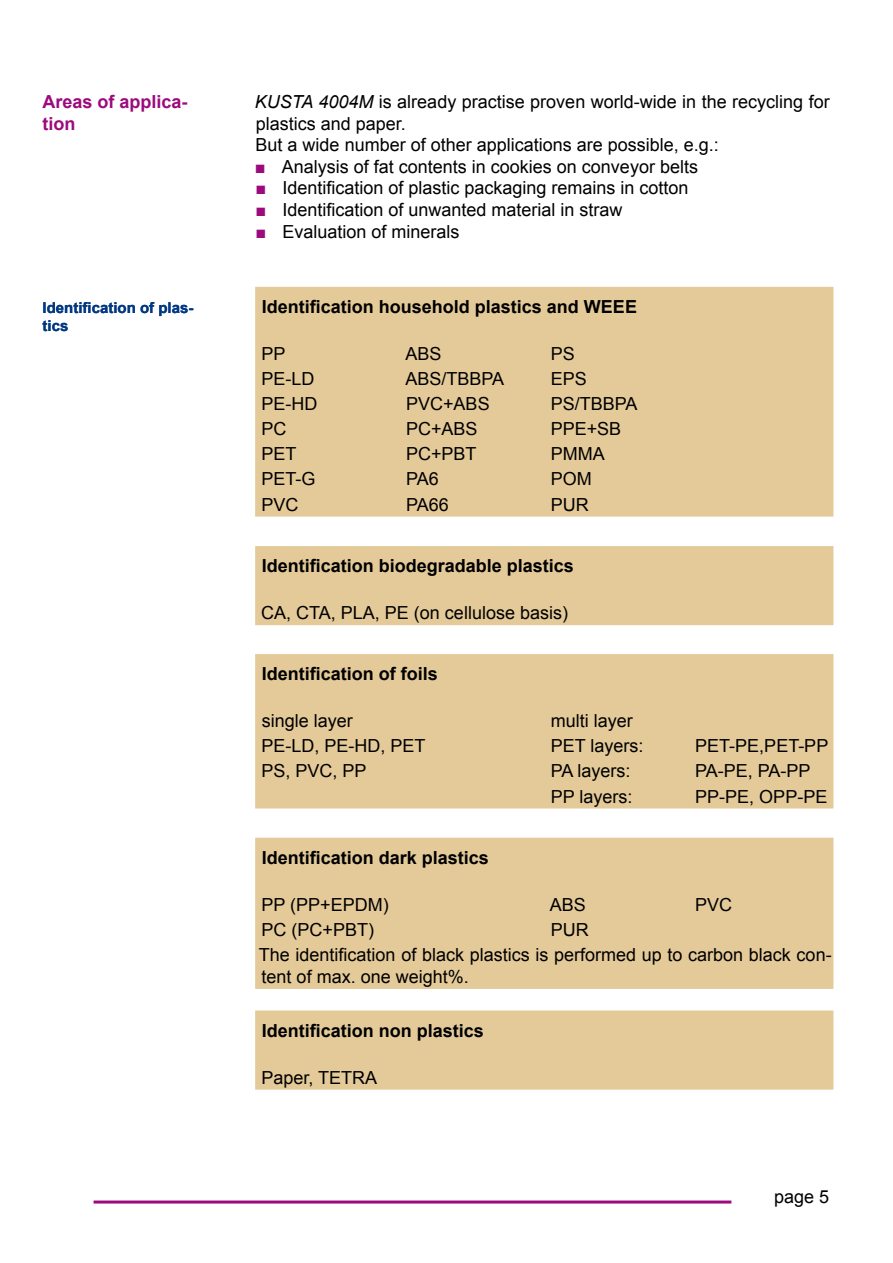
<style>
.page{position:relative;width:893px;height:1263px;background:#fff}
.page>*{position:absolute;margin:0;border:0;box-sizing:border-box;transform-origin:0 0}
.t1{font:18px/25.3px "Arial";color:#000}
.t2{font:700 18px "Arial";color:#000}
.t3{font:700 18px/21.6px "Arial";color:#9c0a7d}
.t4{font:18px/21.6px "Arial";color:#9c0a7d;text-align:justify}
.t5{font:700 15px/18px "Arial";color:#003882}
.s1{font-style:italic}
</style>
<div class="page">
<hr style="left:94px;top:1200px;width:637px;height:3px;background:#9c0a7d">
<div style="left:255px;top:287px;width:578px;height:230px;background:#e4ca99"></div>
<div style="left:255px;top:546px;width:578px;height:79px;background:#e4ca99"></div>
<div style="left:255px;top:654px;width:578px;height:154px;background:#e4ca99"></div>
<div style="left:255px;top:838px;width:578px;height:151px;background:#e4ca99"></div>
<div style="left:255px;top:1010px;width:578px;height:80px;background:#e4ca99"></div>
<p class="t3" style="left:43px;top:91px;width:147px">Areas of applica&shy;tion</p>
<p class="t1" style="left:255px;top:89px;width:576px"><span class="s1">KUSTA 4004M</span> is already practise proven world-wide in the recycling for</p>
<p class="t1" style="left:256px;top:111px;width:152px">plastics and paper.</p>
<p class="t1" style="left:256px;top:132px;width:465px">But a wide number of other applications are possible, e.g.:</p>
<p class="t1" style="left:282px;top:154px;width:418px">Analysis of fat contents in cookies on conveyor belts</p>
<p class="t1" style="left:282px;top:176px;width:408px">Identification of plastic packaging remains in cotton</p>
<p class="t1" style="left:282px;top:197px;width:342px">Identification of unwanted material in straw</p>
<p class="t1" style="left:282px;top:219px;width:179px">Evaluation of minerals</p>
<p class="t4" style="left:255px;top:156px;width:13px">■ ■ ■ ■</p>
<p class="t5" style="left:43px;top:299px;width:152px">Identification of plas&shy;tics</p>
<p class="t2" style="left:262px;top:295px;width:377px">Identification household plastics and WEEE</p>
<p class="t1" style="left:262px;top:341px;width:26px">PP</p>
<p class="t1" style="left:405px;top:341px;width:38px">ABS</p>
<p class="t1" style="left:551px;top:341px;width:26px">PS</p>
<p class="t1" style="left:262px;top:366px;width:55px">PE-LD</p>
<p class="t1" style="left:405px;top:366px;width:100px">ABS/TBBPA</p>
<p class="t1" style="left:551px;top:366px;width:38px">EPS</p>
<p class="t1" style="left:262px;top:391px;width:57px">PE-HD</p>
<p class="t1" style="left:406px;top:391px;width:85px">PVC+ABS</p>
<p class="t1" style="left:551px;top:391px;width:88px">PS/TBBPA</p>
<p class="t1" style="left:262px;top:416px;width:27px">PC</p>
<p class="t1" style="left:406px;top:416px;width:73px">PC+ABS</p>
<p class="t1" style="left:551px;top:416px;width:72px">PPE+SB</p>
<p class="t1" style="left:262px;top:442px;width:37px">PET</p>
<p class="t1" style="left:406px;top:442px;width:72px">PC+PBT</p>
<p class="t1" style="left:551px;top:442px;width:56px">PMMA</p>
<p class="t1" style="left:262px;top:467px;width:56px">PET-G</p>
<p class="t1" style="left:406px;top:467px;width:34px">PA6</p>
<p class="t1" style="left:551px;top:467px;width:43px">POM</p>
<p class="t1" style="left:262px;top:492px;width:39px">PVC</p>
<p class="t1" style="left:406px;top:492px;width:44px">PA66</p>
<p class="t1" style="left:551px;top:492px;width:39px">PUR</p>
<p class="t2" style="left:262px;top:554px;width:314px">Identification biodegradable plastics</p>
<p class="t1" style="left:261px;top:600px;width:308px">CA, CTA, PLA, PE (on cellulose basis)</p>
<p class="t2" style="left:262px;top:662px;width:178px">Identification of foils</p>
<p class="t1" style="left:262px;top:708px;width:93px">single layer</p>
<p class="t1" style="left:551px;top:708px;width:84px">multi layer</p>
<p class="t1" style="left:262px;top:733px;width:166px">PE-LD, PE-HD, PET</p>
<p class="t1" style="left:551px;top:733px;width:94px">PET layers:</p>
<p class="t1" style="left:695px;top:733px;width:135px">PET-PE,PET-PP</p>
<p class="t1" style="left:262px;top:759px;width:107px">PS, PVC, PP</p>
<p class="t1" style="left:551px;top:759px;width:81px">PA layers:</p>
<p class="t1" style="left:695px;top:759px;width:117px">PA-PE, PA-PP</p>
<p class="t1" style="left:551px;top:784px;width:83px">PP layers:</p>
<p class="t1" style="left:695px;top:784px;width:134px">PP-PE, OPP-PE</p>
<p class="t2" style="left:262px;top:846px;width:229px">Identification dark plastics</p>
<p class="t1" style="left:262px;top:892px;width:129px">PP (PP+EPDM)</p>
<p class="t1" style="left:550px;top:892px;width:38px">ABS</p>
<p class="t1" style="left:695px;top:892px;width:39px">PVC</p>
<p class="t1" style="left:262px;top:917px;width:114px">PC (PC+PBT)</p>
<p class="t1" style="left:259px;top:917px;width:574px;text-indent:292px">PUR<br>The identification of black plastics is performed up to carbon black con-</p>
<p class="t1" style="left:262px;top:964px;width:209px">tent of max. one weight%.</p>
<p class="t2" style="left:262px;top:1019px;width:224px">Identification non plastics</p>
<p class="t1" style="left:262px;top:1065px;width:117px">Paper, TETRA</p>
<p class="t1" style="left:774px;top:1184px;width:42px">page</p>
</div>
